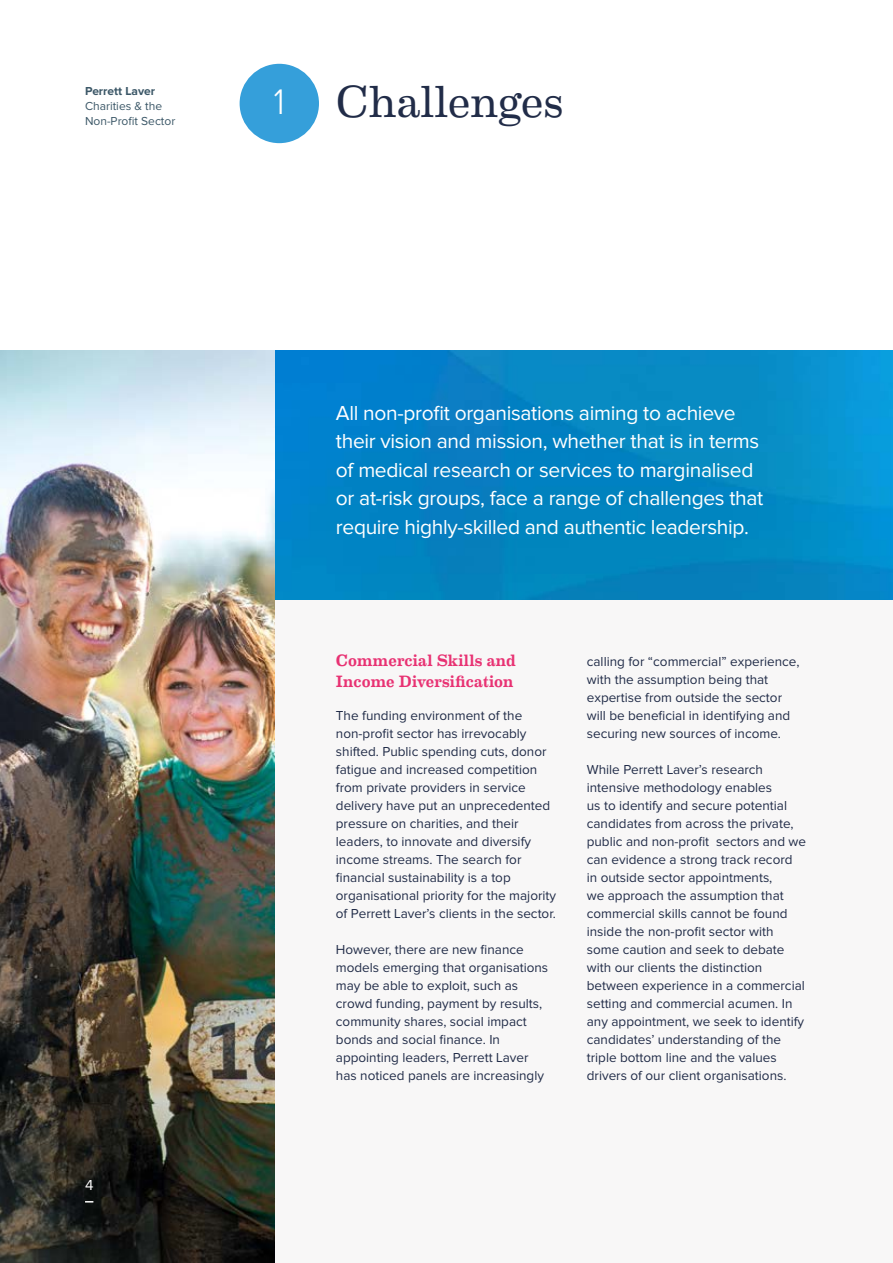
<style>
.page{position:relative;width:893px;height:1263px;background:#fff}
.page>*{position:absolute;margin:0;border:0;box-sizing:border-box;transform-origin:0 0}
.t1{font:45px "Eames Century Modern";letter-spacing:-.005em;color:#212c48}
.t2{font:300 36.75px "Proxima Nova";color:#fff}
.t3{font:21px/28.5px "Proxima Nova";letter-spacing:-.015em;color:#fff}
.t4{font:500 16.5px/21px "Eames Century Modern";letter-spacing:.01em;color:#e83273}
.t5{font:15px "Proxima Nova";color:#fff}
.t6{font:13.5px/18px "Proxima Nova";color:#212c48}
.t7{font:12px/14.4px "Proxima Nova";color:#3b5767}
.t8{font:700 12px "Proxima Nova";color:#3b5767}
</style>
<div class="page">
<div style="left:0;top:350px;width:893px;height:913px;background:#f8f7f7"></div>
<img style="left:274px;top:350px;width:619px;height:250px">
<div style="left:240px;top:64px;width:79px;height:79px;background:#359fda;border-radius:50%"></div>
<img style="left:0;top:350px;width:274px;height:913px">
<p class="t8" style="left:85px;top:84px;width:72px">Perrett Laver</p>
<p class="t7" style="left:85px;top:100px;width:92px">Charities &amp; the<br>Non-Profit Sector</p>
<h2 class="t2" style="left:268px;top:81px;width:23px">1</h2>
<h1 class="t1" style="left:336px;top:68px;width:229px">Challenges</h1>
<p class="t5" style="left:85px;top:1178px;width:10px">4</p>
<p class="t3" style="left:336px;top:400px;width:429px">All non-profit organisations aiming to achieve their vision and mission, whether that is in terms of medical research or services to marginalised or at-risk groups, face a range of challenges that require highly-skilled and authentic leadership.</p>
<p class="t4" style="left:336px;top:649px;width:182px">Commercial Skills and<br>Income Diversification</p>
<p class="t6" style="left:336px;top:707px;width:222px">The funding environment of the non-profit sector has irrevocably shifted. Public spending cuts, donor fatigue and increased competition from private providers in service delivery have put an unprecedented pressure on charities, and their leaders, to innovate and diversify income streams. The search for financial sustainability is a top organisational priority for the majority of Perrett Laver’s clients in the sector.</p>
<p class="t6" style="left:336px;top:941px;width:214px">However, there are new finance models emerging that organisations may be able to exploit, such as crowd funding, payment by results, community shares, social impact bonds and social finance. In appointing leaders, Perrett Laver has noticed panels are increasingly</p>
<p class="t6" style="left:587px;top:653px;width:214px">calling for “commercial” experience, with the assumption being that expertise from outside the sector will be beneficial in identifying and securing new sources of income.</p>
<p class="t6" style="left:587px;top:761px;width:221px">While Perrett Laver’s research intensive methodology enables<br>us to identify and secure potential candidates from across the private, public and non-profit sectors and we can evidence a strong track record in outside sector appointments,<br>we approach the assumption that commercial skills cannot be found inside the non-profit sector with some caution and seek to debate with our clients the distinction between experience in a commercial setting and commercial acumen. In any appointment, we seek to identify candidates’ understanding of the triple bottom line and the values drivers of our client organisations.</p>
</div>
